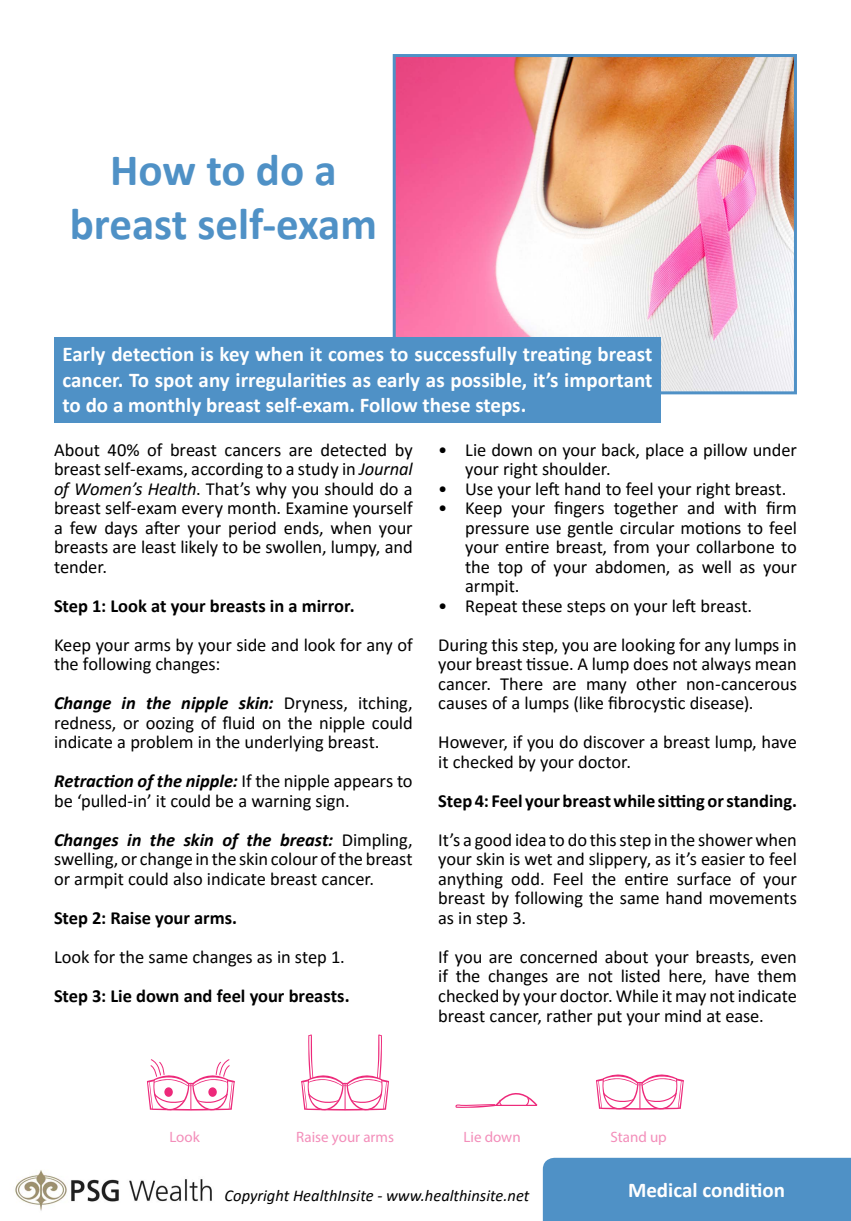
<style>
.page{position:relative;width:851px;height:1221px;background:#fff}
.page>*{position:absolute;margin:0;border:0;box-sizing:border-box;transform-origin:0 0}
.t1{font:700 45px/54px "Calibri";color:#4f91c6;text-align:center}
.t2{font:700 21px/25.2px "Calibri";color:#fff;text-align:justify}
.t3{font:18.45px/19.5px "Calibri";letter-spacing:-.005em;color:#000;text-align:justify}
.t4{font:700 18.45px "Calibri";color:#000}
.t5{font:italic 16.5px "Calibri";color:#000}
.t6{font:15px "Myriad Pro";color:#f38eba}
.s1{font-style:italic}
.s2{font-weight:700;font-style:italic}
</style>
<div class="page">
<img style="left:396px;top:58px;width:396px;height:332px">
<div style="left:392px;top:54px;width:404px;height:340px;border:3px solid #4f91c6"></div>
<div style="left:542px;top:1157px;width:308px;height:63px;background:#4f91c6"></div>
<img style="left:15px;top:1170px;width:197px;height:41px">
<div style="left:54px;top:337px;width:606px;height:85px;background:#4f91c6"></div>
<svg style="left:301px;top:1034px;width:88px;height:77px"></svg>
<svg style="left:147px;top:1059px;width:88px;height:52px"></svg>
<div style="left:164px;top:1087px;width:9px;height:9px;background:#ed297a;border-radius:50%"></div>
<div style="left:208px;top:1087px;width:9px;height:9px;background:#ed297a;border-radius:50%"></div>
<svg style="left:596px;top:1074px;width:87px;height:36px"></svg>
<svg style="left:455px;top:1093px;width:83px;height:15px"></svg>
<h1 class="t1" style="left:70px;top:142px;width:309px">How to do a breast self-exam</h1>
<p class="t2" style="left:63px;top:341px;width:591px">Early detection is key when it comes to successfully treating breast cancer. To spot any irregularities as early as possible, it’s important to do a monthly breast self-exam. Follow these steps.</p>
<p class="t3" style="left:54px;top:439px;width:360px">About 40% of breast cancers are detected by breast self-exams, according to a study in <span class="s1">Journal of Women’s Health</span>. That’s why you should do a breast self-exam every month. Examine yourself a few days after your period ends, when your breasts are least likely to be swollen, lumpy, and tender.</p>
<p class="t4" style="left:54px;top:592px;width:302px">Step 1: Look at your breasts in a mirror.</p>
<p class="t3" style="left:54px;top:634px;width:360px">Keep your arms by your side and look for any of the following changes:</p>
<p class="t3" style="left:54px;top:692px;width:360px"><span class="s2">Change in the nipple skin:</span> Dryness, itching, redness, or oozing of fluid on the nipple could indicate a problem in the underlying breast.</p>
<p class="t3" style="left:54px;top:770px;width:360px"><span class="s2">Retraction of the nipple:</span> If the nipple appears to be ‘pulled-in’ it could be a warning sign.</p>
<p class="t3" style="left:54px;top:829px;width:360px"><span class="s2">Changes in the skin of the breast:</span> Dimpling, swelling, or change in the skin colour of the breast or armpit could also indicate breast cancer.</p>
<p class="t4" style="left:54px;top:904px;width:184px">Step 2: Raise your arms.</p>
<p class="t3" style="left:54px;top:946px;width:292px">Look for the same changes as in step 1.</p>
<p class="t4" style="left:54px;top:982px;width:297px">Step 3: Lie down and feel your breasts.</p>
<p class="t3" style="left:465px;top:439px;width:333px;text-indent:-27px">• Lie down on your back, place a pillow under your right shoulder.</p>
<p class="t3" style="left:438px;top:478px;width:349px">• Use your left hand to feel your right breast.</p>
<p class="t3" style="left:465px;top:498px;width:333px;text-indent:-27px">• Keep your fingers together and with firm pressure use gentle circular motions to feel your entire breast, from your collarbone to the top of your abdomen, as well as your armpit.</p>
<p class="t3" style="left:438px;top:585px;width:360px;line-height:39px">• Repeat these steps on your left breast.<br>During this step, you are looking for any lumps in</p>
<p class="t3" style="left:438px;top:654px;width:360px">your breast tissue. A lump does not always mean cancer. There are many other non-cancerous causes of a lumps (like fibrocystic disease).</p>
<p class="t3" style="left:438px;top:732px;width:360px">However, if you do discover a breast lump, have it checked by your doctor.</p>
<p class="t4" style="left:438px;top:787px;width:360px">Step 4: Feel your breast while sitting or standing.</p>
<p class="t3" style="left:438px;top:829px;width:360px">It’s a good idea to do this step in the shower when your skin is wet and slippery, as it’s easier to feel anything odd. Feel the entire surface of your breast by following the same hand movements as in step 3.</p>
<p class="t3" style="left:438px;top:946px;width:360px">If you are concerned about your breasts, even if the changes are not listed here, have them checked by your doctor. While it may not indicate breast cancer, rather put your mind at ease.</p>
<p class="t6" style="left:169px;top:1127px;width:32px">Look</p>
<p class="t6" style="left:296px;top:1127px;width:99px">Raise your arms</p>
<p class="t6" style="left:463px;top:1127px;width:59px">Lie down</p>
<p class="t6" style="left:610px;top:1127px;width:58px">Stand up</p>
<p class="t5" style="left:224px;top:1184px;width:306px">Copyright HealthInsite - www.healthinsite.net</p>
<p class="t2" style="left:628px;top:1176px;width:158px">Medical condition</p>
</div>
